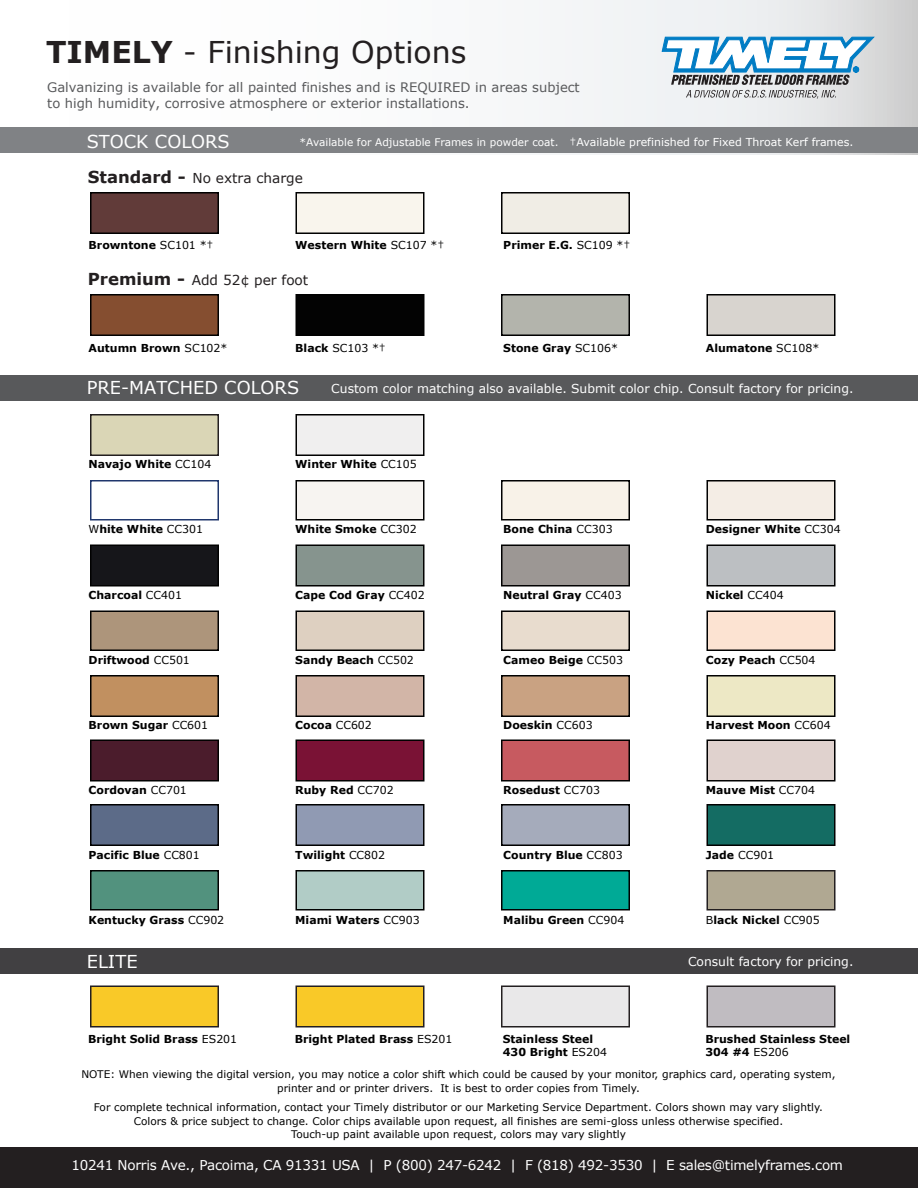
<style>
.page{position:relative;width:918px;height:1188px;background:#fff}
.page>*{position:absolute;margin:0;border:0;box-sizing:border-box;transform-origin:0 0}
.t1{font:30px "Verdana";color:#231f20}
.t2{font:17.85px "Verdana";color:#fff}
.t3{font:13.65px "Verdana";color:#231f20}
.t4{font:13.5px "Verdana";letter-spacing:-.02em;color:#fff}
.t5{font:13.05px/15.8px "Verdana";color:#595a5c}
.t6{font:12.3px "Verdana";color:#fff}
.t7{font:700 10.95px "Verdana";color:#010101}
.t8{font:10.95px "Verdana";color:#fff}
.t9{font:10.95px "Verdana";color:#010101}
.t10{font:10.5px/13.4px "Verdana";color:#010101;text-align:center}
.s1{font-weight:700}
.s2{font-size:10.5px}
.s3{font-weight:700;font-size:16.5px}
.s4{font-weight:400}
</style>
<div class="page">
<svg style="left:0;top:0;width:918px;height:155px"></svg>
<div style="left:0;top:128px;width:918px;height:25px;background:#808285"></div>
<div style="left:90px;top:294px;width:129px;height:42px;background:#854e30;border:2px solid #010101"></div>
<div style="left:296px;top:294px;width:128px;height:42px;background:#030303"></div>
<div style="left:501px;top:294px;width:129px;height:42px;background:#b3b4ac;border:2px solid #010101"></div>
<div style="left:706px;top:294px;width:130px;height:42px;background:#d8d4cf;border:2px solid #010101"></div>
<div style="left:90px;top:414px;width:129px;height:42px;background:#dad6b6;border:2px solid #231f20"></div>
<div style="left:296px;top:414px;width:128px;height:42px;background:#f0efef;border:2px solid #010101"></div>
<div style="left:90px;top:480px;width:129px;height:40px;background:#fff;border:2px solid #20376d"></div>
<div style="left:296px;top:480px;width:128px;height:40px;background:#f7f4f1;border:2px solid #010101"></div>
<div style="left:501px;top:480px;width:129px;height:40px;background:#f8f2e8;border:2px solid #010101"></div>
<div style="left:706px;top:480px;width:130px;height:40px;background:#f4ede5;border:2px solid #010101"></div>
<div style="left:90px;top:544px;width:129px;height:42px;background:#16161a;border:2px solid #010101"></div>
<div style="left:296px;top:544px;width:128px;height:42px;background:#86948e;border:2px solid #010101"></div>
<div style="left:501px;top:544px;width:129px;height:42px;background:#9c9794;border:2px solid #010101"></div>
<div style="left:706px;top:544px;width:130px;height:42px;background:#bcbfc2;border:2px solid #010101"></div>
<div style="left:90px;top:610px;width:129px;height:41px;background:#ad957b;border:2px solid #010101"></div>
<div style="left:296px;top:610px;width:128px;height:41px;background:#ded0c1;border:2px solid #010101"></div>
<div style="left:501px;top:610px;width:129px;height:41px;background:#e8dcce;border:2px solid #010101"></div>
<div style="left:706px;top:610px;width:130px;height:41px;background:#fce3d2;border:2px solid #010101"></div>
<div style="left:90px;top:675px;width:129px;height:42px;background:#c19060;border:2px solid #010101"></div>
<div style="left:296px;top:675px;width:128px;height:42px;background:#d2b5a7;border:2px solid #010101"></div>
<div style="left:501px;top:675px;width:129px;height:42px;background:#c9a282;border:2px solid #010101"></div>
<div style="left:706px;top:675px;width:130px;height:42px;background:#ede8c5;border:2px solid #010101"></div>
<div style="left:90px;top:740px;width:129px;height:42px;background:#4b1c2c;border:2px solid #010101"></div>
<div style="left:296px;top:740px;width:128px;height:42px;background:#7a1235;border:2px solid #010101"></div>
<div style="left:501px;top:740px;width:129px;height:42px;background:#c75a60;border:2px solid #010101"></div>
<div style="left:706px;top:740px;width:130px;height:42px;background:#e0d2ce;border:2px solid #010101"></div>
<div style="left:90px;top:804px;width:129px;height:42px;background:#5c6b88;border:2px solid #010101"></div>
<div style="left:296px;top:804px;width:128px;height:42px;background:#909ab3;border:2px solid #010101"></div>
<div style="left:501px;top:804px;width:129px;height:42px;background:#a5abbb;border:2px solid #010101"></div>
<div style="left:706px;top:804px;width:130px;height:42px;background:#146c63;border:2px solid #010101"></div>
<div style="left:90px;top:870px;width:129px;height:40px;background:#52927e;border:2px solid #010101"></div>
<div style="left:296px;top:870px;width:128px;height:40px;background:#b1ccc6;border:2px solid #010101"></div>
<div style="left:501px;top:870px;width:129px;height:40px;background:#00aa96;border:2px solid #010101"></div>
<div style="left:706px;top:870px;width:130px;height:40px;background:#b0a892;border:2px solid #231f20"></div>
<div style="left:90px;top:986px;width:129px;height:42px;background:#f9c928;border:2px solid #231f20"></div>
<div style="left:296px;top:986px;width:128px;height:42px;background:#f9c928;border:2px solid #231f20"></div>
<div style="left:501px;top:986px;width:129px;height:42px;background:#e9e8e9;border:2px solid #231f20"></div>
<div style="left:706px;top:986px;width:130px;height:42px;background:#c0bcc1;border:2px solid #231f20"></div>
<div style="left:90px;top:192px;width:129px;height:42px;background:#613b39;border:2px solid #010101"></div>
<div style="left:296px;top:192px;width:128px;height:42px;background:#f9f5ed;border:2px solid #010101"></div>
<div style="left:501px;top:192px;width:129px;height:42px;background:#f0ede5;border:2px solid #010101"></div>
<div style="left:0;top:375px;width:918px;height:25px;background:#58595b"></div>
<div style="left:0;top:948px;width:918px;height:26px;background:#414042"></div>
<div style="left:0;top:1148px;width:918px;height:40px;background:#231f20"></div>
<svg style="left:662px;top:37px;width:213px;height:62px"></svg>
<h1 class="t1" style="left:46px;top:31px;width:422px"><span class="s1">TIMELY</span> - Finishing Options</h1>
<p class="t5" style="left:47px;top:79px;width:534px">Galvanizing is available for all painted finishes and is REQUIRED in areas subject to high humidity, corrosive atmosphere or exterior installations.</p>
<h2 class="t2" style="left:87px;top:129px;width:145px">STOCK COLORS</h2>
<p class="t8" style="left:300px;top:134px;width:555px"><span class="s2">*Available for Adjustable Frames in powder coat.</span> †Available prefinished for Fixed Throat Kerf frames.</p>
<p class="t3" style="left:88px;top:169px;width:217px"><span class="s3">Standard -</span> No extra charge</p>
<p class="t7" style="left:89px;top:237px;width:126px">Browntone <span class="s4">SC101 *†</span></p>
<p class="t7" style="left:295px;top:237px;width:151px">Western White <span class="s4">SC107 *†</span></p>
<p class="t7" style="left:503px;top:237px;width:129px">Primer E.G. <span class="s4">SC109 *†</span></p>
<p class="t3" style="left:88px;top:271px;width:222px"><span class="s3">Premium -</span> Add 52¢ per foot</p>
<p class="t7" style="left:89px;top:340px;width:140px">Autumn Brown <span class="s4">SC102*</span></p>
<p class="t9" style="left:295px;top:340px;width:92px"><span class="s1">Black</span> SC103 *†</p>
<p class="t7" style="left:503px;top:340px;width:116px">Stone Gray <span class="s4">SC106*</span></p>
<p class="t7" style="left:706px;top:340px;width:115px">Alumatone <span class="s4">SC108*</span></p>
<h2 class="t2" style="left:87px;top:375px;width:214px">PRE-MATCHED COLORS</h2>
<p class="t6" style="left:331px;top:380px;width:524px">Custom color matching also available. Submit color chip. Consult factory for pricing.</p>
<p class="t7" style="left:89px;top:456px;width:124px">Navajo White <span class="s4">CC104</span></p>
<p class="t7" style="left:295px;top:456px;width:123px">Winter White <span class="s4">CC105</span></p>
<p class="t7" style="left:89px;top:522px;width:116px"><span class="s4">W</span>hite White <span class="s4">CC301</span></p>
<p class="t7" style="left:295px;top:522px;width:123px">White Smoke <span class="s4">CC302</span></p>
<p class="t7" style="left:503px;top:522px;width:111px">Bone China <span class="s4">CC303</span></p>
<p class="t7" style="left:706px;top:522px;width:136px">Designer White <span class="s4">CC304</span></p>
<p class="t7" style="left:89px;top:587px;width:95px">Charcoal <span class="s4">CC401</span></p>
<p class="t7" style="left:295px;top:587px;width:131px">Cape Cod Gray <span class="s4">CC402</span></p>
<p class="t7" style="left:503px;top:587px;width:120px">Neutral Gray <span class="s4">CC403</span></p>
<p class="t7" style="left:706px;top:587px;width:79px">Nickel <span class="s4">CC404</span></p>
<p class="t7" style="left:89px;top:652px;width:103px">Driftwood <span class="s4">CC501</span></p>
<p class="t7" style="left:295px;top:652px;width:120px">Sandy Beach <span class="s4">CC502</span></p>
<p class="t7" style="left:503px;top:652px;width:121px">Cameo Beige <span class="s4">CC503</span></p>
<p class="t7" style="left:706px;top:652px;width:111px">Cozy Peach <span class="s4">CC504</span></p>
<p class="t7" style="left:89px;top:717px;width:121px">Brown Sugar <span class="s4">CC601</span></p>
<p class="t7" style="left:295px;top:717px;width:78px">Cocoa <span class="s4">CC602</span></p>
<p class="t7" style="left:503px;top:717px;width:91px">Doeskin <span class="s4">CC603</span></p>
<p class="t7" style="left:706px;top:717px;width:126px">Harvest Moon <span class="s4">CC604</span></p>
<p class="t7" style="left:89px;top:782px;width:100px">Cordovan <span class="s4">CC701</span></p>
<p class="t7" style="left:295px;top:782px;width:100px">Ruby Red <span class="s4">CC702</span></p>
<p class="t7" style="left:503px;top:782px;width:98px">Rosedust <span class="s4">CC703</span></p>
<p class="t7" style="left:706px;top:782px;width:111px">Mauve Mist <span class="s4">CC704</span></p>
<p class="t7" style="left:89px;top:847px;width:113px">Pacific Blue <span class="s4">CC801</span></p>
<p class="t7" style="left:295px;top:847px;width:91px">Twilight <span class="s4">CC802</span></p>
<p class="t7" style="left:503px;top:847px;width:121px">Country Blue <span class="s4">CC803</span></p>
<p class="t9" style="left:706px;top:848px;width:70px"><span class="s1">Jade</span> CC901</p>
<p class="t7" style="left:89px;top:913px;width:137px">Kentucky Grass <span class="s4">CC902</span></p>
<p class="t7" style="left:295px;top:913px;width:126px">Miami Waters <span class="s4">CC903</span></p>
<p class="t7" style="left:503px;top:913px;width:123px">Malibu Green <span class="s4">CC904</span></p>
<p class="t7" style="left:706px;top:913px;width:116px"><span class="s4">B</span>lack Nickel <span class="s4">CC905</span></p>
<h2 class="t2" style="left:87px;top:949px;width:52px">ELITE</h2>
<p class="t6" style="left:688px;top:953px;width:167px">Consult factory for pricing.</p>
<p class="t7" style="left:88px;top:1031px;width:151px">Bright Solid Brass <span class="s4">ES201</span></p>
<p class="t7" style="left:295px;top:1031px;width:159px">Bright Plated Brass <span class="s4">ES201</span></p>
<p class="t7" style="left:503px;top:1031px;width:92px">Stainless Steel</p>
<p class="t7" style="left:705px;top:1031px;width:147px">Brushed Stainless Steel</p>
<p class="t7" style="left:503px;top:1044px;width:106px">430 Bright <span class="s4">ES204</span></p>
<p class="t7" style="left:705px;top:1044px;width:85px">304 #4 <span class="s4">ES206</span></p>
<p class="t10" style="left:81px;top:1068px;width:756px">NOTE: When viewing the digital version, you may notice a color shift which could be caused by your monitor, graphics card, operating system, printer and or printer drivers. It is best to order copies from Timely.</p>
<p class="t10" style="left:94px;top:1101px;width:731px">For complete technical information, contact your Timely distributor or our Marketing Service Department. Colors shown may vary slightly.<br>Colors &amp; price subject to change. Color chips available upon request, all finishes are semi-gloss unless otherwise specified.<br>Touch-up paint available upon request, colors may vary slightly</p>
<p class="t4" style="left:71px;top:1155px;width:773px">10241 Norris Ave., Pacoima, CA 91331 USA | P (800) 247-6242 | F (818) 492-3530 | E sales@timelyframes.com</p>
</div>
